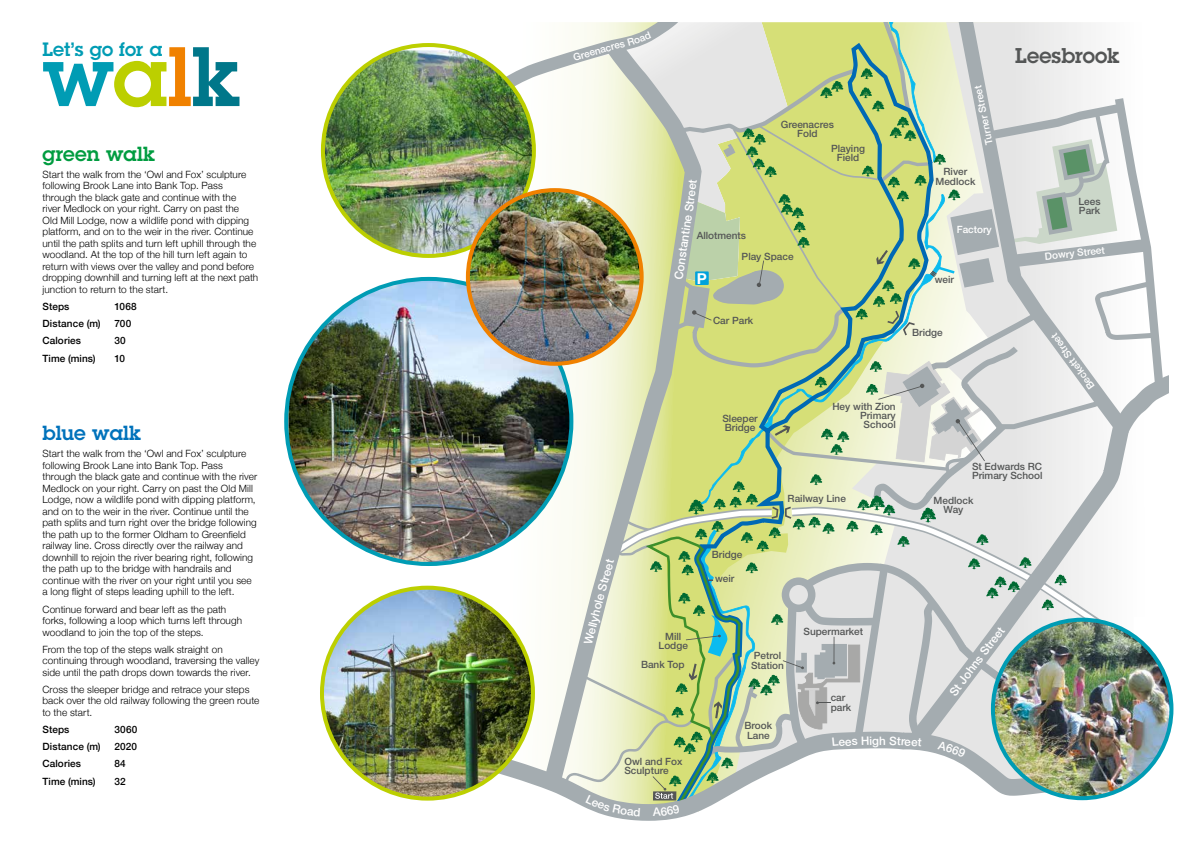
<style>
.page{position:relative;width:1191px;height:842px;background:#fff}
.page>*{position:absolute;margin:0;border:0;box-sizing:border-box;transform-origin:0 0}
.t1{font:600 82.4px "Lubalin Graph Std";color:#009cb4}
.t2{font:600 20.9px "Lubalin Graph Std";letter-spacing:.005em;color:#545656}
.t3{font:600 20px "Lubalin Graph Std";letter-spacing:.005em;color:#009c40}
.t4{font:600 20px "Lubalin Graph Std";letter-spacing:-.005em;color:#0072bb}
.t5{font:600 18.9px "Lubalin Graph Std";letter-spacing:-.005em;color:#009cb4}
.t6{font:700 15px "Helvetica Neue";color:#fff}
.t7{font:500 11.7px "Helvetica Neue";color:#fff}
.t8{font:300 10px/11.5px "Helvetica Neue";letter-spacing:.005em;color:#000}
.t9{font:500 10px/9.2px "Helvetica Neue";color:#545656}
.t10{font:500 10px "Helvetica Neue";letter-spacing:.01em;color:#000}
.t11{font:500 10px "Helvetica Neue";color:#fff}
.s1{color:#bccf00}
.s2{color:#f08100}
.s3{color:#00778a}
</style>
<div class="page">
<img style="left:323px;top:50px;width:128px;height:206px">
<img style="left:288px;top:279px;width:163px;height:285px">
<img style="left:322px;top:588px;width:211px;height:211px;border-radius:105px">
<img style="left:451px;top:22px;width:717px;height:799px">
<h3 class="t5" style="left:43px;top:37px;width:121px">Let’s go for a</h3>
<h2 class="t2" style="left:1015px;top:41px;width:106px">Leesbrook</h2>
<p class="t11" style="left:578px;top:48px;width:36px;rotate:-16deg">reenacr</p>
<h1 class="t1" style="left:43px;top:22px;width:200px">w<span class="s1">a</span><span class="s2">l</span><span class="s3">k</span></h1>
<p class="t11" style="left:981px;top:146px;width:61px;rotate:-101deg">Turner Street</p>
<p class="t9" style="left:781px;top:119px;width:55px;text-align:center">Greenacres<br>Fold</p>
<p class="t9" style="left:831px;top:143px;width:35px;text-align:center">Playing<br>Field</p>
<h3 class="t3" style="left:43px;top:140px;width:114px">green walk</h3>
<p class="t8" style="left:43px;top:168px;width:217px">Start the walk from the ‘Owl and Fox’ sculpture following Brook Lane into Bank Top. Pass through the black gate and continue with the<br>river Medlock on your right. Carry on past the<br>Old Mill Lodge, now a wildlife pond with dipping platform, and on to the weir in the river. Continue until the path splits and turn left uphill through the woodland. At the top of the hill turn left again to return with views over the valley and pond before dropping downhill and turning left at the next path junction to return to the start.</p>
<p class="t10" style="left:43px;top:298px;width:28px">Steps</p>
<p class="t10" style="left:115px;top:298px;width:24px">1068</p>
<p class="t10" style="left:43px;top:316px;width:60px">Distance (m)</p>
<p class="t10" style="left:115px;top:316px;width:18px">700</p>
<p class="t10" style="left:43px;top:333px;width:40px">Calories</p>
<p class="t10" style="left:115px;top:333px;width:13px">30</p>
<p class="t10" style="left:43px;top:350px;width:55px">Time (mins)</p>
<p class="t10" style="left:115px;top:350px;width:12px">10</p>
<p class="t9" style="left:935px;top:166px;width:41px;text-align:center">River<br>Medlock</p>
<p class="t7" style="left:680px;top:203px;width:26px;rotate:-83deg">treet</p>
<p class="t9" style="left:1078px;top:196px;width:24px">Lees<br>Park</p>
<p class="t7" style="left:669px;top:278px;width:78px;rotate:-81deg">Constantine S</p>
<p class="t11" style="left:956px;top:221px;width:37px">Factory</p>
<p class="t9" style="left:696px;top:230px;width:51px">Allotments</p>
<p class="t11" style="left:1044px;top:248px;width:62px;rotate:-6deg">Dowry Street</p>
<p class="t9" style="left:741px;top:251px;width:53px">Play Space</p>
<h3 class="t6" style="left:697px;top:267px;width:12px">P</h3>
<p class="t9" style="left:934px;top:274px;width:21px">weir</p>
<p class="t9" style="left:713px;top:315px;width:42px">Car Park</p>
<p class="t9" style="left:912px;top:326px;width:32px">Bridge</p>
<p class="t11" style="left:1085px;top:393px;width:68px;rotate:-126deg">Beckett Street</p>
<h3 class="t4" style="left:43px;top:420px;width:100px">blue walk</h3>
<p class="t8" style="left:43px;top:447px;width:216px">Start the walk from the ‘Owl and Fox’ sculpture following Brook Lane into Bank Top. Pass through the black gate and continue with the river Medlock on your right. Carry on past the Old Mill Lodge, now a wildlife pond with dipping platform, and on to the weir in the river. Continue until the path splits and turn right over the bridge following the path up to the former Oldham to Greenfield railway line. Cross directly over the railway and downhill to rejoin the river bearing right, following the path up to the bridge with handrails and continue with the river on your right until you see a long flight of steps leading uphill to the left.</p>
<p class="t8" style="left:43px;top:602px;width:201px">Continue forward and bear left as the path forks, following a loop which turns left through woodland to join the top of the steps.</p>
<p class="t8" style="left:43px;top:643px;width:218px">From the top of the steps walk straight on continuing through woodland, traversing the valley side until the path drops down towards the river.</p>
<p class="t8" style="left:43px;top:683px;width:218px">Cross the sleeper bridge and retrace your steps back over the old railway following the green route to the start.</p>
<p class="t10" style="left:43px;top:721px;width:28px">Steps</p>
<p class="t10" style="left:115px;top:721px;width:24px">3060</p>
<p class="t10" style="left:43px;top:739px;width:60px">Distance (m)</p>
<p class="t10" style="left:115px;top:739px;width:24px">2020</p>
<p class="t10" style="left:43px;top:756px;width:40px">Calories</p>
<p class="t10" style="left:115px;top:756px;width:13px">84</p>
<p class="t10" style="left:43px;top:773px;width:55px">Time (mins)</p>
<p class="t10" style="left:115px;top:773px;width:13px">32</p>
<p class="t7" style="left:592px;top:588px;width:34px;rotate:-74deg">Street</p>
<p class="t7" style="left:579px;top:642px;width:53px;rotate:-76deg">Wellyhole</p>
<p class="t9" style="left:658px;top:631px;width:31px;text-align:center">Mill<br>Lodge</p>
<p class="t9" style="left:641px;top:659px;width:45px">Bank Top</p>
<p class="t9" style="left:624px;top:756px;width:60px">Owl and Fox<br>Sculpture</p>
<p class="t9" style="left:722px;top:413px;width:37px">Sleeper<br>Bridge</p>
<p class="t9" style="left:711px;top:549px;width:32px">Bridge</p>
<p class="t9" style="left:715px;top:573px;width:21px">weir</p>
<p class="t9" style="left:832px;top:401px;width:65px;text-align:right">Hey with Zion<br>Primary<br>School</p>
<p class="t9" style="left:787px;top:493px;width:60px">Railway Line</p>
<p class="t9" style="left:803px;top:626px;width:61px">Supermarket</p>
<p class="t9" style="left:751px;top:650px;width:34px">Petrol<br>Station</p>
<p class="t9" style="left:744px;top:720px;width:29px">Brook<br>Lane</p>
<p class="t9" style="left:830px;top:692px;width:22px">car park</p>
<p class="t7" style="left:879px;top:731px;width:8px">h</p>
<p class="t9" style="left:972px;top:461px;width:72px">St Edwards RC<br>Primary School</p>
<p class="t9" style="left:933px;top:495px;width:41px;text-align:center">Medlock<br>Way</p>
<p class="t7" style="left:944px;top:688px;width:84px;rotate:-53deg">St Johns Street</p>
</div>
